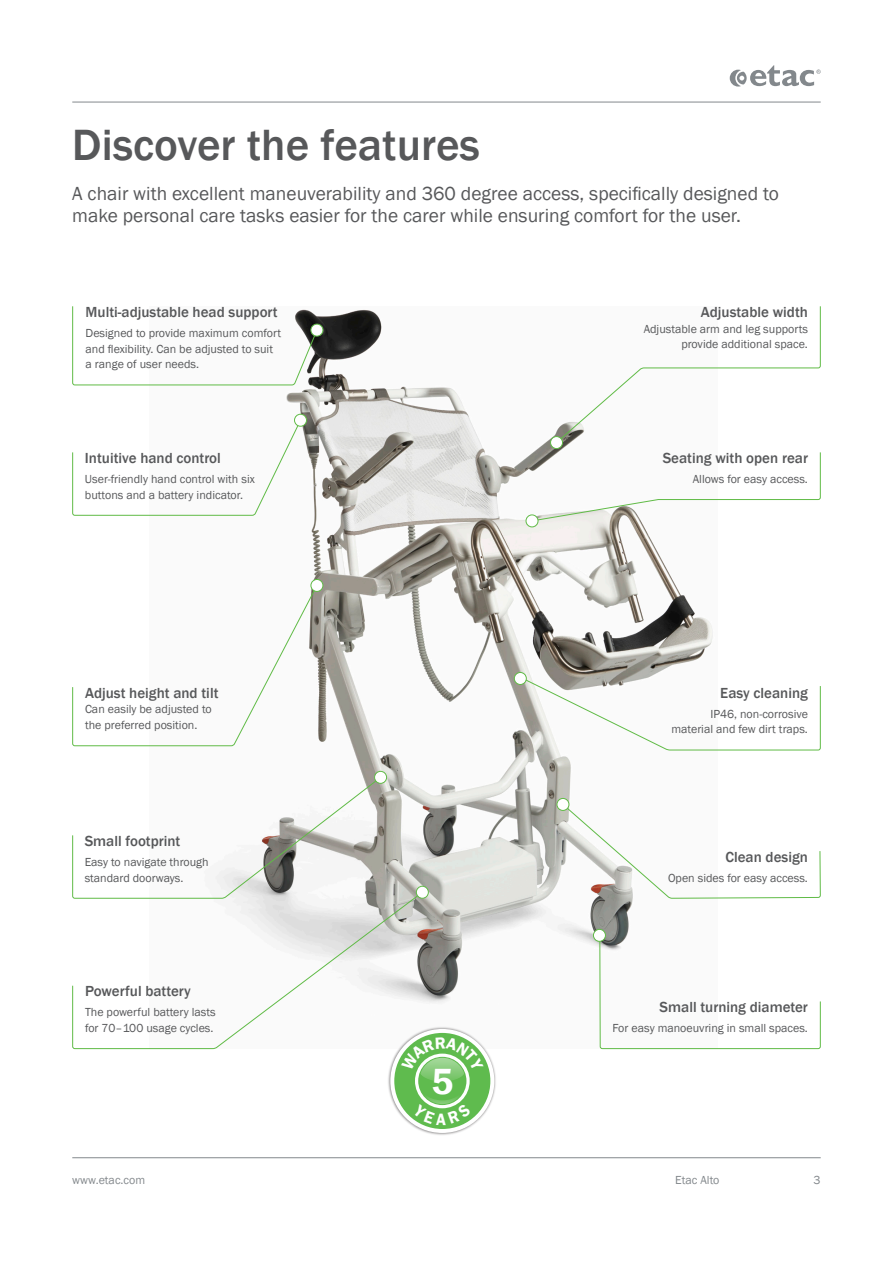
<style>
.page{position:relative;width:893px;height:1263px;background:#fff}
.page>*{position:absolute;margin:0;border:0;box-sizing:border-box;transform-origin:0 0}
._3__Header_-_Intro__toc{font:500 45px "Franklin Gothic";color:#57585a}
.t1{font:600 37.5px "Franklin Gothic";color:#fff}
._3__Body_-_Intro{font:19.5px/22.5px "Franklin Gothic";color:#57585a}
._5__Header_-_Features___options{font:500 15px "Franklin Gothic";color:#57585a}
._5__Body_-_Features___options{font:12px/15.8px "Franklin Gothic";color:#57585a}
._5__Header_-_Features___options-2{font:12px/15.8px "Franklin Gothic";color:#57585a}
.t2{font:12px "Franklin Gothic";color:#83888c}
</style>
<div class="page">
<img style="left:150px;top:309px;width:563px;height:694px">
<hr style="left:72px;top:102px;width:749px;height:1px;background:#83888c">
<hr style="left:72px;top:1157px;width:749px;height:1px;background:#83888c">
<svg style="left:730px;top:65px;width:91px;height:22px"></svg>
<svg style="left:555px;top:306px;width:266px;height:138px"></svg>
<svg style="left:562px;top:803px;width:259px;height:247px"></svg>
<svg style="left:599px;top:934px;width:222px;height:115px"></svg>
<svg style="left:519px;top:676px;width:302px;height:75px"></svg>
<svg style="left:531px;top:452px;width:290px;height:70px"></svg>
<div style="left:550px;top:437px;width:12px;height:12px;background:#fff;border-radius:50%"></div>
<div style="left:550px;top:436px;width:13px;height:13px;border:1px solid #60bb46;border-radius:50%"></div>
<div style="left:526px;top:515px;width:12px;height:12px;background:#fff;border-radius:50%"></div>
<div style="left:526px;top:514px;width:12px;height:13px;border:1px solid #60bb46;border-radius:50%"></div>
<div style="left:593px;top:929px;width:12px;height:12px;background:#fff;border-radius:50%"></div>
<div style="left:593px;top:929px;width:13px;height:13px;border:1px solid #60bb46;border-radius:50%"></div>
<div style="left:514px;top:672px;width:12px;height:12px;background:#fff;border-radius:50%"></div>
<div style="left:514px;top:672px;width:13px;height:13px;border:1px solid #60bb46;border-radius:50%"></div>
<div style="left:557px;top:798px;width:12px;height:12px;background:#fff;border-radius:50%"></div>
<div style="left:557px;top:798px;width:12px;height:13px;border:1px solid #60bb46;border-radius:50%"></div>
<img style="left:388px;top:1027px;width:108px;height:108px">
<svg style="left:390px;top:1029px;width:104px;height:104px"></svg>
<div style="left:394px;top:1033px;width:96px;height:96px;background:#5fbb4e;border-radius:50%"></div>
<svg style="left:72px;top:306px;width:246px;height:80px"></svg>
<svg style="left:72px;top:419px;width:229px;height:97px"></svg>
<svg style="left:72px;top:584px;width:246px;height:162px"></svg>
<svg style="left:72px;top:776px;width:310px;height:115px"></svg>
<svg style="left:72px;top:891px;width:351px;height:158px"></svg>
<div style="left:311px;top:579px;width:12px;height:12px;background:#fff;border-radius:50%"></div>
<div style="left:311px;top:579px;width:12px;height:13px;border:1px solid #60bb46;border-radius:50%"></div>
<div style="left:311px;top:324px;width:12px;height:12px;background:#fff;border-radius:50%"></div>
<div style="left:311px;top:324px;width:12px;height:12px;border:1px solid #60bb46;border-radius:50%"></div>
<div style="left:416px;top:886px;width:12px;height:12px;background:#fff;border-radius:50%"></div>
<div style="left:416px;top:886px;width:13px;height:13px;border:1px solid #60bb46;border-radius:50%"></div>
<div style="left:294px;top:414px;width:12px;height:12px;background:#fff;border-radius:50%"></div>
<div style="left:294px;top:414px;width:13px;height:13px;border:1px solid #60bb46;border-radius:50%"></div>
<div style="left:375px;top:771px;width:12px;height:12px;background:#fff;border-radius:50%"></div>
<div style="left:374px;top:771px;width:13px;height:13px;border:1px solid #60bb46;border-radius:50%"></div>
<svg style="left:412px;top:1088px;width:59px;height:37px"></svg>
<svg style="left:401px;top:1037px;width:82px;height:45px"></svg>
<p class="_3__Header_-_Intro__toc" style="left:72px;top:117px;width:409px">Discover the features</p>
<p class="_3__Body_-_Intro" style="left:72px;top:182px;width:708px">A chair with excellent maneuverability and 360 degree access, specifically designed to make personal care tasks easier for the carer while ensuring comfort for the user.</p>
<p class="_5__Header_-_Features___options" style="left:86px;top:302px;width:193px">Multi-adjustable head support</p>
<p class="_5__Body_-_Features___options" style="left:86px;top:325px;width:197px">Designed to provide maximum comfort and flexibility. Can be adjusted to suit a range of user needs.</p>
<p class="_5__Header_-_Features___options" style="left:85px;top:449px;width:137px">Intuitive hand control</p>
<p class="_5__Body_-_Features___options" style="left:85px;top:471px;width:171px">User-friendly hand control with six buttons and a battery indicator.</p>
<p class="_5__Header_-_Features___options" style="left:85px;top:683px;width:135px">Adjust height and tilt</p>
<p class="_5__Header_-_Features___options-2" style="left:85px;top:702px;width:128px">Can easily be adjusted to the preferred position.</p>
<p class="_5__Header_-_Features___options" style="left:85px;top:831px;width:97px">Small footprint</p>
<p class="_5__Body_-_Features___options" style="left:85px;top:854px;width:125px">Easy to navigate through standard doorways.</p>
<p class="_5__Header_-_Features___options" style="left:85px;top:982px;width:107px">Powerful battery</p>
<p class="_5__Header_-_Features___options-2" style="left:85px;top:1004px;width:132px">The powerful battery lasts for 70–100 usage cycles.</p>
<p class="t1" style="left:431px;top:1058px;width:23px">5</p>
<p class="_5__Header_-_Features___options" style="left:701px;top:302px;width:109px">Adjustable width</p>
<p class="_5__Header_-_Features___options-2" style="left:644px;top:321px;width:166px;text-align:right">Adjustable arm and leg supports provide additional space.</p>
<p class="_5__Header_-_Features___options" style="left:663px;top:449px;width:147px">Seating with open rear</p>
<p class="_5__Body_-_Features___options" style="left:693px;top:471px;width:117px">Allows for easy access.</p>
<p class="_5__Header_-_Features___options" style="left:720px;top:683px;width:89px">Easy cleaning</p>
<p class="_5__Body_-_Features___options" style="left:671px;top:706px;width:138px;text-align:right">IP46, non-corrosive material and few dirt traps.</p>
<p class="_5__Header_-_Features___options" style="left:725px;top:847px;width:84px">Clean design</p>
<p class="_5__Body_-_Features___options" style="left:668px;top:870px;width:141px">Open sides for easy access.</p>
<p class="_5__Header_-_Features___options" style="left:660px;top:998px;width:150px">Small turning diameter</p>
<p class="_5__Body_-_Features___options" style="left:612px;top:1020px;width:197px">For easy manoeuvring in small spaces.</p>
<p class="t2" style="left:72px;top:1173px;width:74px">www.etac.com</p>
<p class="t2" style="left:675px;top:1173px;width:46px">Etac Alto</p>
<p class="t2" style="left:814px;top:1173px;width:9px">3</p>
</div>
